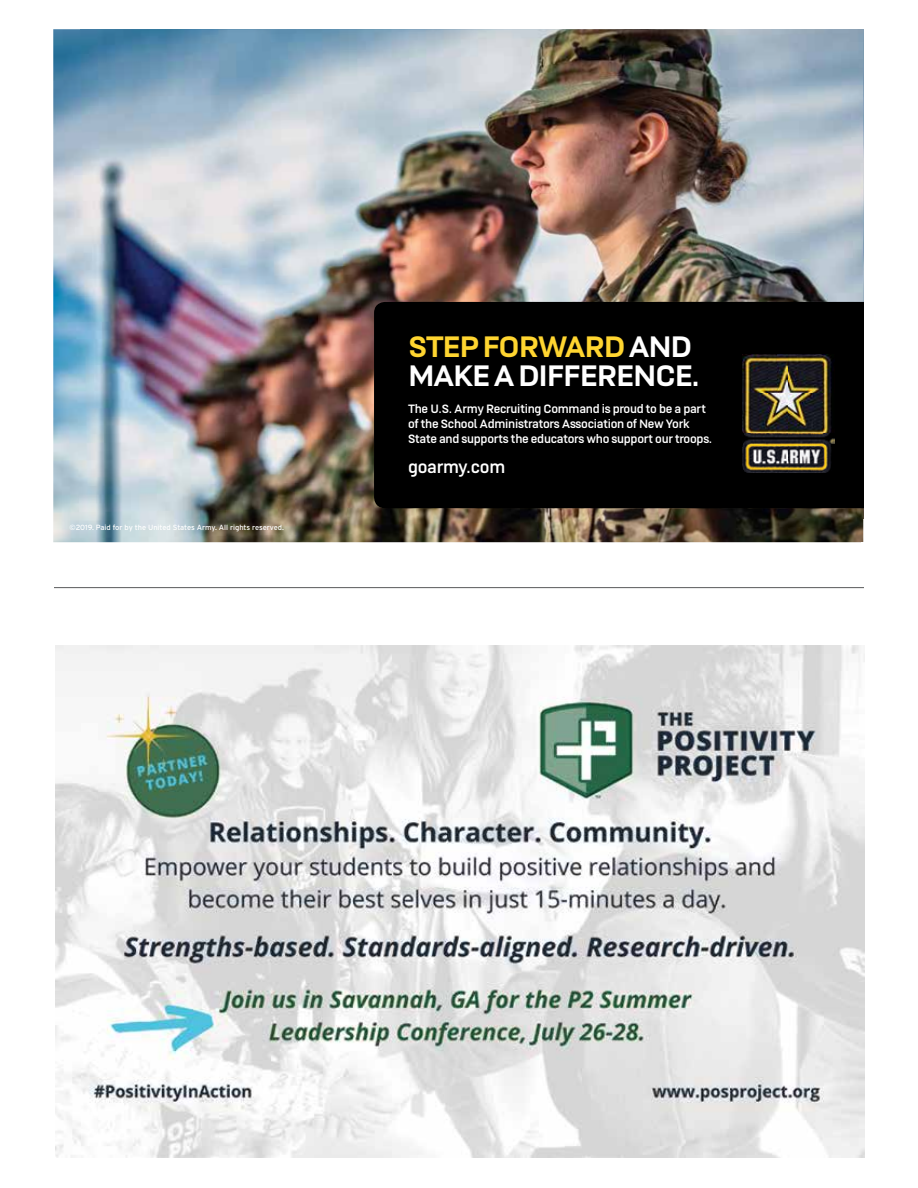
<style>
.page{position:relative;width:918px;height:1188px;background:#fff}
.page>*{position:absolute;margin:0;border:0;box-sizing:border-box;transform-origin:0 0}
.t1{font:700 33px/28.5px "US Army";letter-spacing:-.035em;color:#fff}
.t2{font:19.5px "US Army";letter-spacing:-.015em;color:#fff}
.t3{font:13.5px/14.7px "US Army";letter-spacing:-.02em;color:#fff}
.t4{font:7.5px "Interstate";letter-spacing:-.005em;color:#fff}
.s1{color:#ffd530}
</style>
<div class="page">
<hr style="left:54px;top:587px;width:810px;height:1px;background:#58595b">
<img style="left:55px;top:646px;width:809px;height:512px">
<img style="left:53px;top:29px;width:810px;height:513px">
<div style="left:374px;top:302px;width:489px;height:206px;background:#000"></div>
<img style="left:743px;top:354px;width:91px;height:119px">
<p class="t4" style="left:69px;top:523px;width:216px">©2019. Paid for by the United States Army. All rights reserved.</p>
<h1 class="t1" style="left:408px;top:333px;width:293px"><span class="s1">STEP FORWARD</span> AND<br>MAKE A DIFFERENCE.</h1>
<p class="t3" style="left:408px;top:402px;width:306px">The U.S. Army Recruiting Command is proud to be a part of the School Administrators Association of New York<br>State and supports the educators who support our troops.</p>
<h2 class="t2" style="left:408px;top:456px;width:99px">goarmy.com</h2>
</div>
